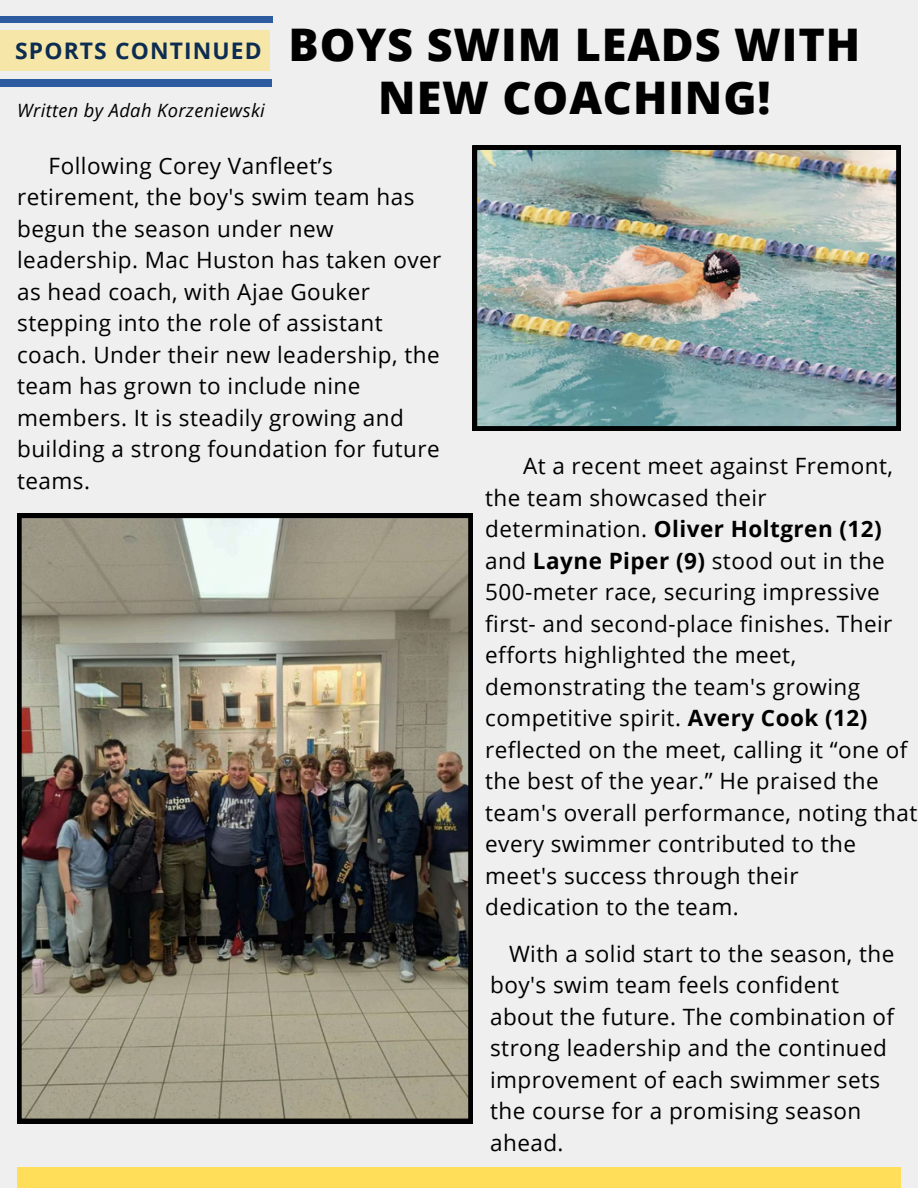
<style>
.page{position:relative;width:918px;height:1188px;background:#efefef}
.page>*{position:absolute;margin:0;border:0;box-sizing:border-box;transform-origin:0 0}
.t1{font:800 45px "Open Sans";letter-spacing:.02em;color:#000}
.t2{font:700 22.8px "Open Sans";letter-spacing:.05em;color:#0d2c52}
.t3{font:22.5px/31.5px "Open Sans";letter-spacing:.02em;color:#000}
.t4{font:italic 18.3px "Open Sans";letter-spacing:.02em;color:#000}
.s1{font-weight:700}
</style>
<div class="page">
<div style="left:0;top:30px;width:270px;height:41px;background:#f6e7a9"></div>
<div style="left:0;top:79px;width:272px;height:8px;background:#2e5aa0"></div>
<div style="left:0;top:16px;width:273px;height:6px;background:#2e5aa0"></div>
<div style="left:17px;top:1168px;width:883px;height:20px;background:#ffde59"></div>
<img style="left:17px;top:514px;width:456px;height:609px">
<img style="left:473px;top:145px;width:427px;height:285px">
<p class="t2" style="left:15px;top:35px;width:248px">SPORTS CONTINUED</p>
<p class="t4" style="left:17px;top:97px;width:249px">Written by Adah Korzeniewski</p>
<h1 class="t1" style="left:289px;top:13px;width:573px">BOYS SWIM LEADS WITH</h1>
<h1 class="t1" style="left:378px;top:66px;width:394px">NEW COACHING!</h1>
<h2 class="t3" style="left:17px;top:149px;width:426px;text-indent:31px">Following Corey Vanfleet’s retirement, the boy's swim team has begun the season under new leadership. Mac Huston has taken over as head coach, with Ajae Gouker stepping into the role of assistant coach. Under their new leadership, the team has grown to include nine members. It is steadily growing and building a strong foundation for future teams.</h2>
<p class="t3" style="left:485px;top:450px;width:434px;text-indent:38px">At a recent meet against Fremont, the team showcased their determination. <span class="s1">Oliver Holtgren (12) </span>and <span class="s1">Layne Piper (9)</span> stood out in the 500-meter race, securing impressive first- and second-place finishes. Their efforts highlighted the meet, demonstrating the team's growing competitive spirit. <span class="s1">Avery Cook (12) </span>reflected on the meet, calling it “one of the best of the year.” He praised the team's overall performance, noting that every swimmer contributed to the meet's success through their dedication to the team.</p>
<p class="t3" style="left:490px;top:937px;width:406px;text-indent:19px">With a solid start to the season, the boy's swim team feels confident about the future. The combination of strong leadership and the continued improvement of each swimmer sets the course for a promising season ahead.</p>
</div>
